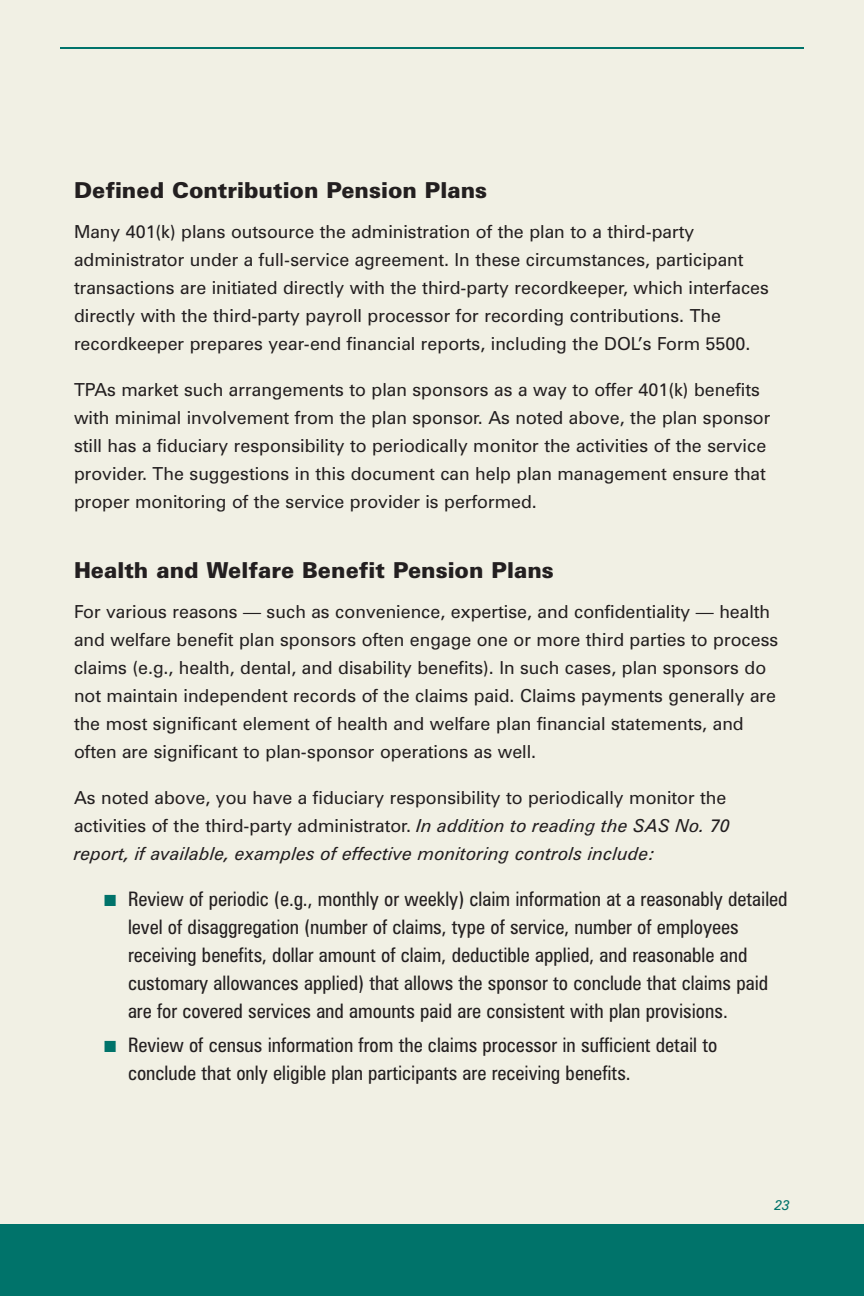
<style>
.page{position:relative;width:864px;height:1296px;background:#f1f0e4}
.page>*{position:absolute;margin:0;border:0;box-sizing:border-box;transform-origin:0 0}
.t1{font:900 22px "Zurich BT";color:#231f20}
.t2{font:condensed 20px/28px "Zurich BT";color:#231f20}
.t3{font:18px/28px "Zurich BT";color:#231f20}
.t4{font:italic 14px "Zurich BT";color:#00736a}
.s1{font-style:italic}
.s2{color:#00736a}
</style>
<div class="page">
<div style="left:0;top:1224px;width:864px;height:72px;background:#00736a"></div>
<hr style="left:60px;top:47px;width:744px;height:2px;background:#00736a">
<p class="t1" style="left:74px;top:182px;width:415px">Defined Contribution Pension Plans</p>
<p class="t3" style="left:74px;top:219px;width:697px">Many 401(k) plans outsource the administration of the plan to a third-party administrator under a full-service agreement. In these circumstances, participant transactions are initiated directly with the third-party recordkeeper, which interfaces directly with the third-party payroll processor for recording contributions. The recordkeeper prepares year-end financial reports, including the DOL’s Form 5500.</p>
<p class="t3" style="left:74px;top:377px;width:698px">TPAs market such arrangements to plan sponsors as a way to offer 401(k) benefits with minimal involvement from the plan sponsor. As noted above, the plan sponsor still has a fiduciary responsibility to periodically monitor the activities of the service provider. The suggestions in this document can help plan management ensure that proper monitoring of the service provider is performed.</p>
<p class="t1" style="left:74px;top:562px;width:481px">Health and Welfare Benefit Pension Plans</p>
<p class="t3" style="left:74px;top:599px;width:706px">For various reasons — such as convenience, expertise, and confidentiality — health and welfare benefit plan sponsors often engage one or more third parties to process claims (e.g., health, dental, and disability benefits). In such cases, plan sponsors do not maintain independent records of the claims paid. Claims payments generally are the most significant element of health and welfare plan financial statements, and often are significant to plan-sponsor operations as well.</p>
<p class="t3" style="left:74px;top:785px;width:658px">As noted above, you have a fiduciary responsibility to periodically monitor the activities of the third-party administrator. <span class="s1">In addition to reading the SAS No. 70 report, if available, examples of effective monitoring controls include:</span></p>
<p class="t2" style="left:128px;top:887px;width:661px;text-indent:-24px"><span class="s2">■</span> Review of periodic (e.g., monthly or weekly) claim information at a reasonably detailed level of disaggregation (number of claims, type of service, number of employees receiving benefits, dollar amount of claim, deductible applied, and reasonable and customary allowances applied) that allows the sponsor to conclude that claims paid are for covered services and amounts paid are consistent with plan provisions.</p>
<p class="t2" style="left:128px;top:1033px;width:591px;text-indent:-24px"><span class="s2">■</span> Review of census information from the claims processor in sufficient detail to conclude that only eligible plan participants are receiving benefits.</p>
<p class="t4" style="left:775px;top:1200px;width:17px">23</p>
</div>
